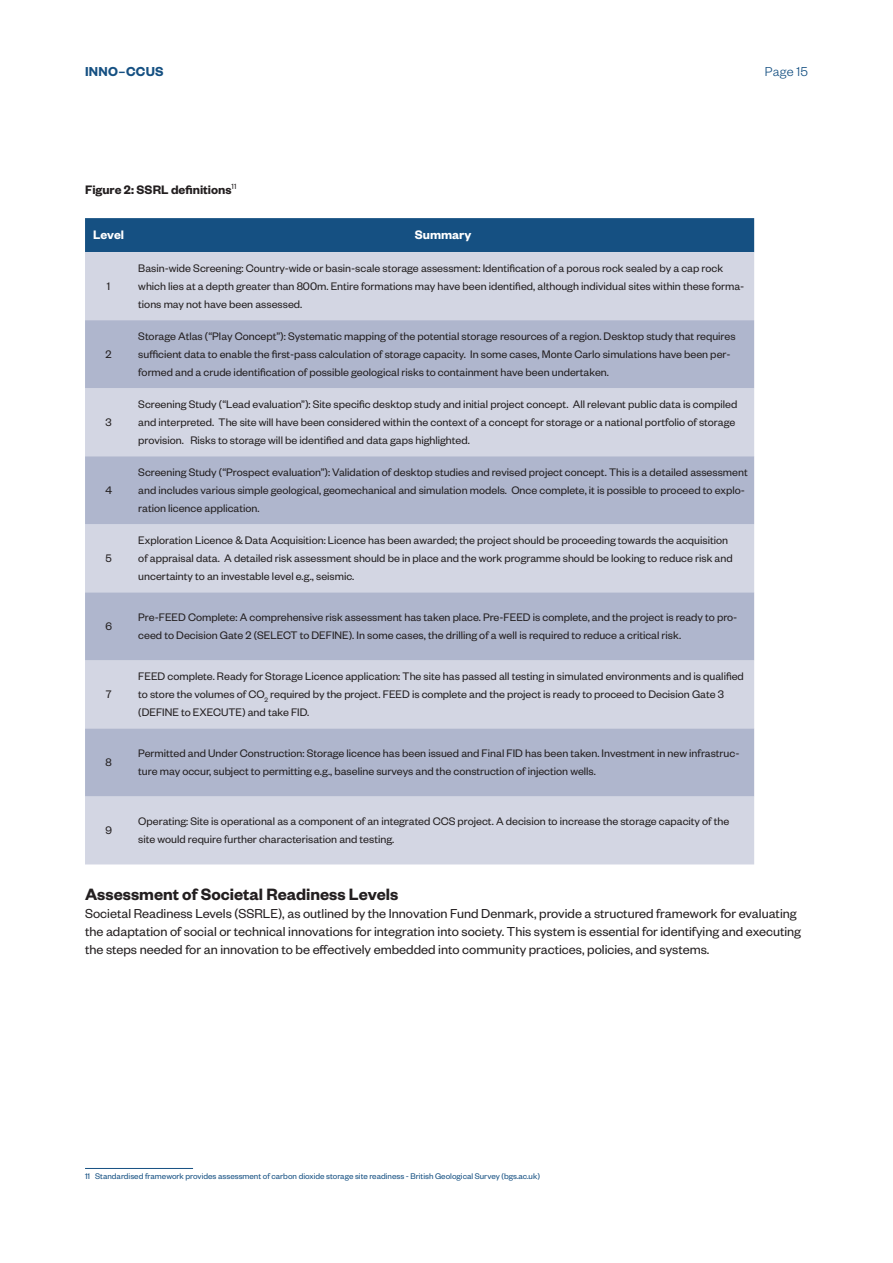
<style>
.page{position:relative;width:893px;height:1263px;background:#fff}
.page>*{position:absolute;margin:0;border:0;box-sizing:border-box;transform-origin:0 0}
.t1{font:600 18px "Founders Grotesk";color:#231f20}
.t2{font:14.25px/18px "Founders Grotesk";color:#231f20}
.t3{font:600 14.25px "Founders Grotesk";letter-spacing:.02em;color:#155082}
.t4{font:300 14.25px "Founders Grotesk";letter-spacing:.01em;color:#155082}
.t5{font:600 13.5px "Founders Grotesk";color:#231f20}
.t6{font:600 13.5px "Founders Grotesk";color:#fff}
.t7{font:12px/18px "Founders Grotesk";color:#231f20}
.Fodnote{font:9px "Founders Grotesk";color:#155082}
</style>
<div class="page">
<div style="left:85px;top:218px;width:669px;height:34px;background:#155082"></div>
<div style="left:85px;top:252px;width:669px;height:612px;background:#d3d6e3"></div>
<svg style="left:85px;top:320px;width:669px;height:476px;background:#bec3d6"></svg>
<hr style="left:85px;top:1168px;width:108px;height:1px;background:#155082">
<p class="t3" style="left:85px;top:63px;width:80px">INNO–CCUS</p>
<p class="t4" style="left:765px;top:63px;width:45px">Page 15</p>
<p class="t5" style="left:85px;top:181px;width:153px">Figure 2: SSRL definitions<sup>11</sup></p>
<p class="t6" style="left:93px;top:226px;width:32px">Level</p>
<p class="t6" style="left:415px;top:226px;width:58px">Summary</p>
<p class="t7" style="left:107px;top:276px;width:5px">1</p>
<p class="t7" style="left:106px;top:344px;width:8px">2</p>
<p class="t7" style="left:106px;top:413px;width:8px">3</p>
<p class="t7" style="left:105px;top:481px;width:8px">4</p>
<p class="t7" style="left:106px;top:549px;width:8px">5</p>
<p class="t7" style="left:138px;top:258px;width:607px">Basin-wide Screening: Country-wide or basin-scale storage assessment: Identification of a porous rock sealed by a cap rock which lies at a depth greater than 800m. Entire formations may have been identified, although individual sites within these forma&shy;tions may not have been assessed.</p>
<p class="t7" style="left:138px;top:326px;width:599px">Storage Atlas (“Play Concept”): Systematic mapping of the potential storage resources of a region. Desktop study that requires sufficient data to enable the first-pass calculation of storage capacity. In some cases, Monte Carlo simulations have been per&shy;formed and a crude identification of possible geological risks to containment have been undertaken.</p>
<p class="t7" style="left:138px;top:395px;width:600px">Screening Study (“Lead evaluation”): Site specific desktop study and initial project concept. All relevant public data is compiled and interpreted. The site will have been considered within the context of a concept for storage or a national portfolio of storage provision. Risks to storage will be identified and data gaps highlighted.</p>
<p class="t7" style="left:138px;top:463px;width:611px">Screening Study (“Prospect evaluation”): Validation of desktop studies and revised project concept. This is a detailed assessment and includes various simple geological, geomechanical and simulation models. Once complete, it is possible to proceed to explo&shy;ration licence application.</p>
<p class="t7" style="left:138px;top:531px;width:596px">Exploration Licence &amp; Data Acquisition: Licence has been awarded; the project should be proceeding towards the acquisition of appraisal data. A detailed risk assessment should be in place and the work programme should be looking to reduce risk and uncertainty to an investable level e.g., seismic.</p>
<p class="t7" style="left:105px;top:617px;width:8px">6</p>
<p class="t7" style="left:138px;top:608px;width:601px">Pre-FEED Complete: A comprehensive risk assessment has taken place. Pre-FEED is complete, and the project is ready to pro&shy;ceed to Decision Gate 2 (SELECT to DEFINE). In some cases, the drilling of a well is required to reduce a critical risk.</p>
<p class="t7" style="left:106px;top:685px;width:7px">7</p>
<p class="t7" style="left:138px;top:667px;width:607px">FEED complete. Ready for Storage Licence application: The site has passed all testing in simulated environments and is qualified to store the volumes of CO<sub>2</sub> required by the project. FEED is complete and the project is ready to proceed to Decision Gate 3 (DEFINE to EXECUTE) and take FID.</p>
<p class="t7" style="left:106px;top:753px;width:8px">8</p>
<p class="t7" style="left:138px;top:744px;width:603px">Permitted and Under Construction: Storage licence has been issued and Final FID has been taken. Investment in new infrastruc&shy;ture may occur, subject to permitting e.g., baseline surveys and the construction of injection wells.</p>
<p class="t7" style="left:105px;top:821px;width:8px">9</p>
<p class="t7" style="left:138px;top:812px;width:592px">Operating: Site is operational as a component of an integrated CCS project. A decision to increase the storage capacity of the site would require further characterisation and testing.</p>
<h3 class="t1" style="left:85px;top:882px;width:315px">Assessment of Societal Readiness Levels</h3>
<p class="t2" style="left:85px;top:903px;width:718px">Societal Readiness Levels (SSRLE), as outlined by the Innovation Fund Denmark, provide a structured framework for evaluating the adaptation of social or technical innovations for integration into society. This system is essential for identifying and executing the steps needed for an innovation to be effectively embedded into community practices, policies, and systems.</p>
<p class="Fodnote" style="left:85px;top:1171px;width:456px">11 Standardised framework provides assessment of carbon dioxide storage site readiness - British Geological Survey (bgs.ac.uk)</p>
</div>
